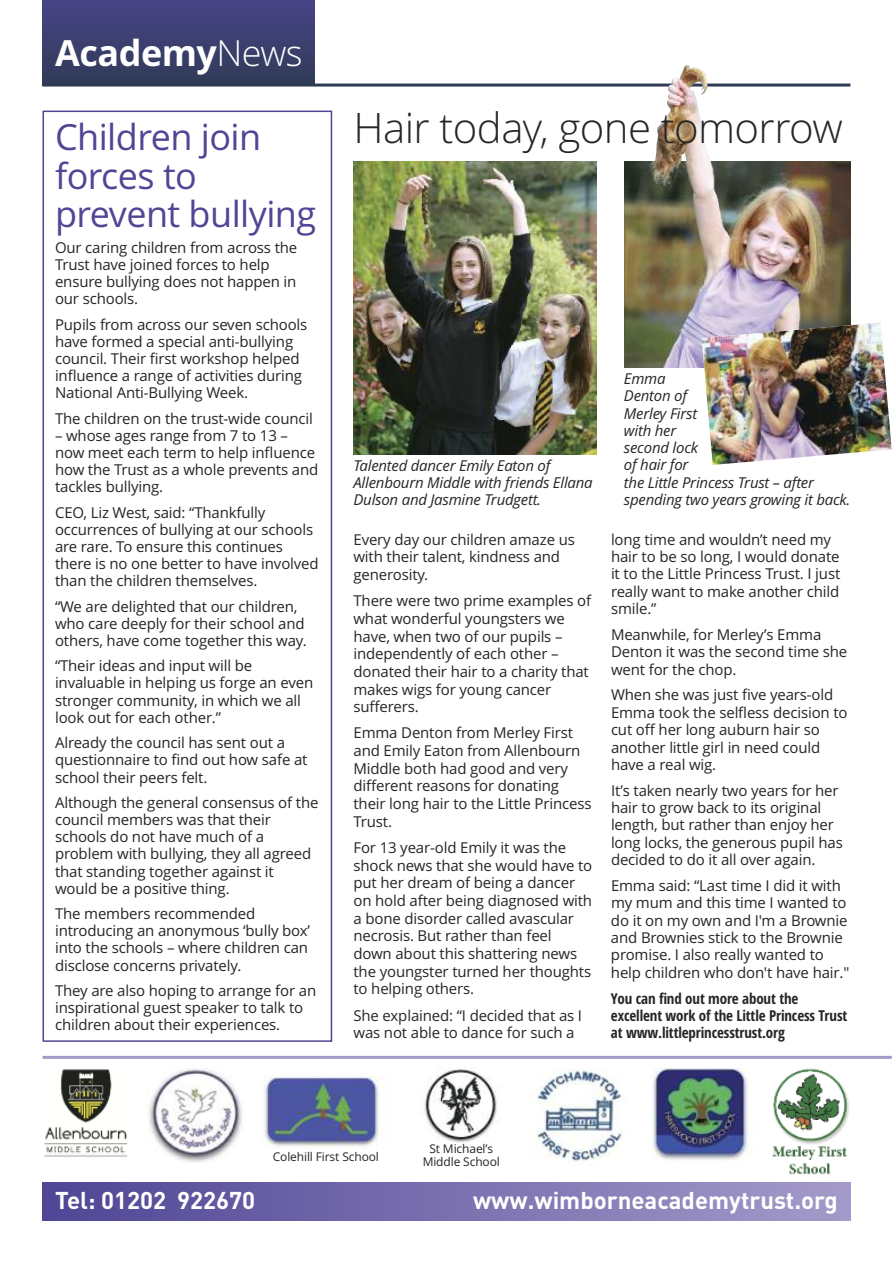
<style>
.page{position:relative;width:893px;height:1263px;background:#fff}
.page>*{position:absolute;margin:0;border:0;box-sizing:border-box;transform-origin:0 0}
.t1{font:300 42px "Open Sans";letter-spacing:-.015em;color:#272627}
.t2{font:36px/38.2px "Open Sans";letter-spacing:-.015em;color:#4f4695}
.t3{font:700 36px "Open Sans";letter-spacing:-.015em;color:#fff}
.t4{font:700 24px "DIN";color:#fff}
.t5{font:15px/17.1px "Open Sans";letter-spacing:-.01em;color:#272627}
.t6{font:italic 15px/17.2px "Open Sans";letter-spacing:-.015em;color:#272627}
.t7{font:700 condensed 15px/17.4px "Open Sans";letter-spacing:-.01em;color:#272627}
.t8{font:12px/12.8px "Open Sans";letter-spacing:-.01em;color:#272627;text-align:center}
.s1{font-weight:300}
</style>
<div class="page">
<div style="left:43px;top:1182px;width:807px;height:38px;background:linear-gradient(to right,#4f4696,#a49bca)"></div>
<hr style="left:43px;top:1056px;width:849px;height:3px;background:#a59bca">
<img style="left:44px;top:1069px;width:84px;height:88px">
<img style="left:147px;top:1068px;width:95px;height:94px">
<img style="left:262px;top:1077px;width:127px;height:72px">
<img style="left:424px;top:1068px;width:75px;height:75px">
<img style="left:537px;top:1068px;width:85px;height:94px">
<img style="left:652px;top:1068px;width:97px;height:92px">
<img style="left:772px;top:1068px;width:77px;height:107px">
<div style="left:43px;top:111px;width:289px;height:931px;border:2px solid #4f4695"></div>
<div style="left:43px;top:0;width:271px;height:85px;background:linear-gradient(to bottom,#484388,#303c56)"></div>
<hr style="left:43px;top:84px;width:807px;height:3px;background:#2f3b55">
<img style="left:353px;top:162px;width:244px;height:292px">
<img style="left:625px;top:162px;width:225px;height:205px">
<img style="left:654px;top:65px;width:52px;height:97px">
<img style="left:702px;top:323px;width:190px;height:142px">
<h2 class="t3" style="left:55px;top:32px;width:249px">Academy<span class="s1">News</span></h2>
<h2 class="t2" style="left:55px;top:119px;width:263px">Children join forces to prevent bullying</h2>
<p class="t5" style="left:55px;top:239px;width:244px">Our caring children from across the<br>Trust have joined forces to help ensure bullying does not happen in our schools.</p>
<p class="t5" style="left:55px;top:316px;width:254px">Pupils from across our seven schools have formed a special anti-bullying council. Their first workshop helped influence a range of activities during National Anti-Bullying Week.</p>
<p class="t5" style="left:55px;top:410px;width:259px">The children on the trust-wide council</p>
<p class="t5" style="left:55px;top:427px;width:265px">– whose ages range from 7 to 13 – now meet each term to help influence how the Trust as a whole prevents and tackles bullying.</p>
<p class="t5" style="left:55px;top:504px;width:265px">CEO, Liz West, said: “Thankfully occurrences of bullying at our schools are rare. To ensure this continues there is no one better to have involved than the children themselves.</p>
<p class="t5" style="left:55px;top:598px;width:253px">“We are delighted that our children, who care deeply for their school and others, have come together this way.</p>
<p class="t5" style="left:55px;top:658px;width:260px">“Their ideas and input will be invaluable in helping us forge an even stronger community, in which we all look out for each other.”</p>
<p class="t5" style="left:55px;top:734px;width:254px">Already the council has sent out a questionnaire to find out how safe at school their peers felt.</p>
<p class="t5" style="left:55px;top:794px;width:265px">Although the general consensus of the council members was that their schools do not have much of a problem with bullying, they all agreed that standing together against it would be a positive thing.</p>
<p class="t5" style="left:55px;top:905px;width:257px">The members recommended introducing an anonymous ‘bully box’ into the schools – where children can disclose concerns privately.</p>
<p class="t5" style="left:55px;top:982px;width:263px">They are also hoping to arrange for an inspirational guest speaker to talk to children about their experiences.</p>
<h1 class="t1" style="left:353px;top:104px;width:491px">Hair today, gone tomorrow</h1>
<p class="t6" style="left:353px;top:457px;width:241px">Talented dancer Emily Eaton of<br>Allenbourn Middle with friends Ellana<br>Dulson and Jasmine Trudgett.</p>
<p class="t5" style="left:353px;top:531px;width:223px;line-height:17.7px">Every day our children amaze us with their talent, kindness and generosity.</p>
<p class="t5" style="left:353px;top:592px;width:239px;line-height:17.7px">There were two prime examples of what wonderful youngsters we have, when two of our pupils – independently of each other – donated their hair to a charity that makes wigs for young cancer sufferers.</p>
<p class="t5" style="left:353px;top:724px;width:240px;line-height:17.7px">Emma Denton from Merley First and Emily Eaton from Allenbourn<br>Middle both had good and very different reasons for donating their long hair to the Little Princess<br>Trust.</p>
<p class="t5" style="left:353px;top:839px;width:240px;line-height:17.7px">For 13 year-old Emily it was the shock news that she would have to put her dream of being a dancer on hold after being diagnosed with a bone disorder called avascular necrosis. But rather than feel down about this shattering news the youngster turned her thoughts to helping others.</p>
<p class="t5" style="left:353px;top:1006px;width:230px;line-height:17.7px">She explained: “I decided that as I was not able to dance for such a</p>
<p class="t6" style="left:624px;top:370px;width:228px">Emma<br>Denton of<br>Merley First<br>with her<br>second lock<br>of hair for<br>the Little Princess Trust – after spending two years growing it back.</p>
<p class="t5" style="left:611px;top:531px;width:231px">long time and wouldn’t need my hair to be so long, I would donate it to the Little Princess Trust. I just really want to make another child smile.”</p>
<p class="t5" style="left:611px;top:626px;width:238px">Meanwhile, for Merley’s Emma<br>Denton it was the second time she went for the chop.</p>
<p class="t5" style="left:611px;top:687px;width:238px">When she was just five years-old<br>Emma took the selfless decision to cut off her long auburn hair so another little girl in need could have a real wig.</p>
<p class="t5" style="left:611px;top:782px;width:233px">It’s taken nearly two years for her hair to grow back to its original length, but rather than enjoy her long locks, the generous pupil has decided to do it all over again.</p>
<p class="t5" style="left:611px;top:877px;width:240px">Emma said: “Last time I did it with my mum and this time I wanted to do it on my own and I'm a Brownie and Brownies stick to the Brownie promise. I also really wanted to help children who don't have hair."</p>
<p class="t7" style="left:611px;top:990px;width:238px">You can find out more about the excellent work of the Little Princess Trust at www.littleprincesstrust.org</p>
<p class="t8" style="left:273px;top:1150px;width:108px">Colehill First School</p>
<p class="t8" style="left:423px;top:1143px;width:79px">St Michael’s<br>Middle School</p>
<h3 class="t4" style="left:55px;top:1186px;width:202px">Tel: 01202 922670</h3>
<h3 class="t4" style="left:473px;top:1186px;width:366px">www.wimborneacademytrust.org</h3>
</div>
